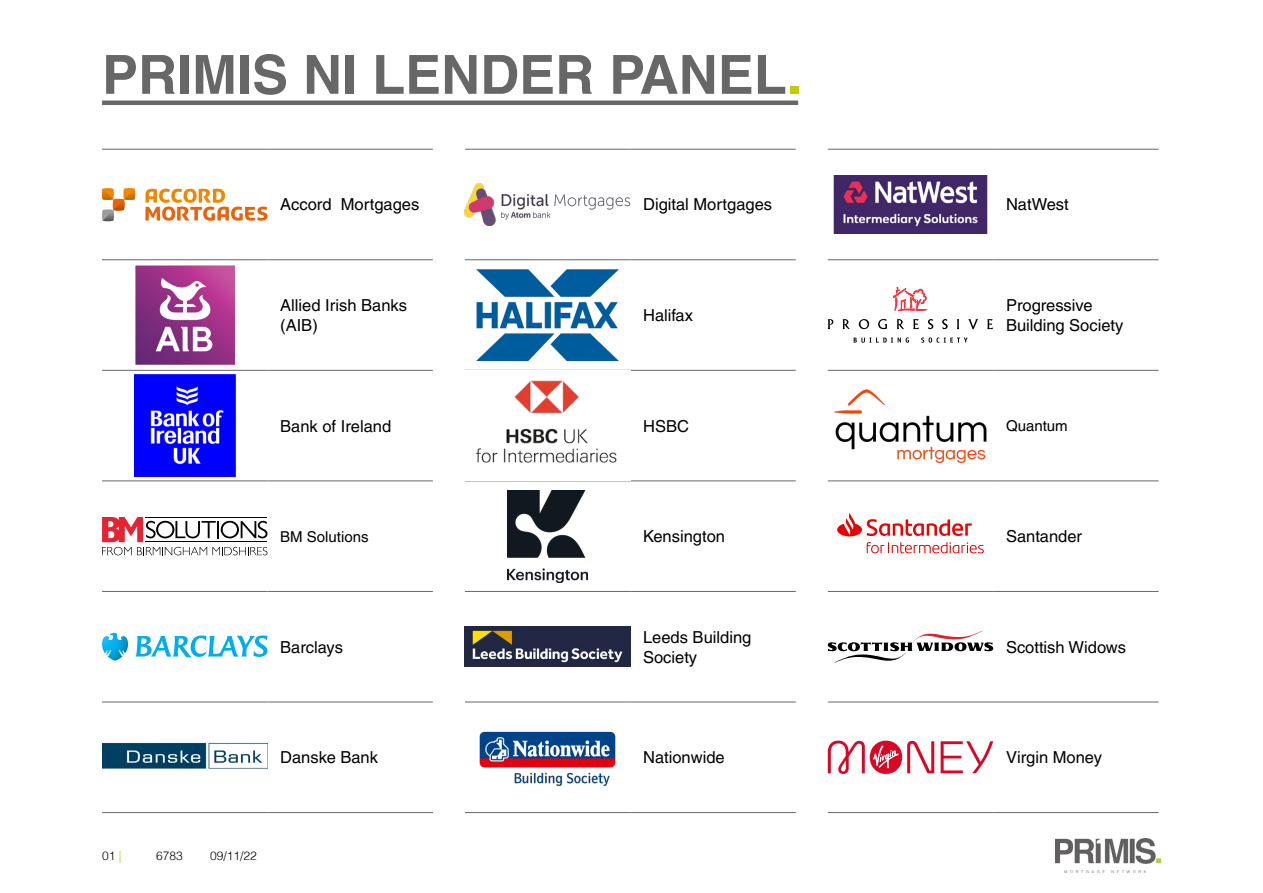
<style>
.page{position:relative;width:1263px;height:893px;background:#fff}
.page>*{position:absolute;margin:0;border:0;box-sizing:border-box;transform-origin:0 0}
.t1{font:700 54px "Helvetica LT Pro";color:#676767}
.t2{font:16.5px/19.8px "Helvetica LT Pro";color:#000}
.t3{font:15px "Helvetica LT Pro";color:#000}
.t4{font:300 12px "Helvetica";color:#000}
.s1{color:#becd00}
</style>
<div class="page">
<img style="left:1055px;top:839px;width:106px;height:34px">
<hr style="left:102px;top:149px;width:165px;height:1px;background:#676767">
<hr style="left:267px;top:149px;width:166px;height:1px;background:#676767">
<hr style="left:102px;top:480px;width:165px;height:1px;background:#676767">
<hr style="left:267px;top:480px;width:166px;height:1px;background:#676767">
<hr style="left:102px;top:702px;width:165px;height:1px;background:#676767">
<hr style="left:267px;top:702px;width:166px;height:1px;background:#676767">
<hr style="left:102px;top:812px;width:165px;height:1px;background:#676767">
<hr style="left:267px;top:812px;width:166px;height:1px;background:#676767">
<hr style="left:102px;top:591px;width:165px;height:1px;background:#676767">
<hr style="left:267px;top:591px;width:166px;height:1px;background:#676767">
<hr style="left:102px;top:259px;width:165px;height:1px;background:#676767">
<hr style="left:267px;top:259px;width:166px;height:1px;background:#676767">
<hr style="left:102px;top:370px;width:165px;height:1px;background:#676767">
<hr style="left:267px;top:370px;width:166px;height:1px;background:#676767">
<svg style="left:145px;top:189px;width:122px;height:32px"></svg>
<svg style="left:102px;top:188px;width:33px;height:33px"></svg>
<img style="left:135px;top:266px;width:99px;height:99px">
<img style="left:134px;top:375px;width:101px;height:101px">
<svg style="left:102px;top:517px;width:165px;height:38px"></svg>
<svg style="left:136px;top:635px;width:131px;height:22px"></svg>
<svg style="left:102px;top:633px;width:26px;height:28px"></svg>
<img style="left:102px;top:742px;width:165px;height:27px">
<hr style="left:465px;top:149px;width:165px;height:1px;background:#676767">
<hr style="left:630px;top:149px;width:166px;height:1px;background:#676767">
<hr style="left:465px;top:259px;width:165px;height:1px;background:#676767">
<hr style="left:630px;top:259px;width:166px;height:1px;background:#676767">
<hr style="left:465px;top:370px;width:165px;height:1px;background:#676767">
<hr style="left:630px;top:370px;width:166px;height:1px;background:#676767">
<hr style="left:465px;top:480px;width:165px;height:1px;background:#676767">
<hr style="left:630px;top:480px;width:166px;height:1px;background:#676767">
<hr style="left:465px;top:591px;width:165px;height:1px;background:#676767">
<hr style="left:630px;top:591px;width:166px;height:1px;background:#676767">
<hr style="left:465px;top:702px;width:165px;height:1px;background:#676767">
<hr style="left:630px;top:702px;width:166px;height:1px;background:#676767">
<hr style="left:465px;top:812px;width:165px;height:1px;background:#676767">
<hr style="left:630px;top:812px;width:166px;height:1px;background:#676767">
<img style="left:465px;top:184px;width:165px;height:41px">
<img style="left:476px;top:269px;width:143px;height:92px">
<img style="left:475px;top:380px;width:142px;height:83px">
<img style="left:508px;top:490px;width:80px;height:92px">
<img style="left:465px;top:626px;width:165px;height:41px">
<img style="left:479px;top:731px;width:137px;height:56px">
<hr style="left:828px;top:149px;width:165px;height:1px;background:#676767">
<hr style="left:993px;top:149px;width:166px;height:1px;background:#676767">
<hr style="left:828px;top:259px;width:165px;height:1px;background:#676767">
<hr style="left:993px;top:259px;width:166px;height:1px;background:#676767">
<hr style="left:828px;top:370px;width:165px;height:1px;background:#676767">
<hr style="left:993px;top:370px;width:166px;height:1px;background:#676767">
<hr style="left:828px;top:812px;width:165px;height:1px;background:#676767">
<hr style="left:993px;top:812px;width:166px;height:1px;background:#676767">
<hr style="left:828px;top:591px;width:165px;height:1px;background:#676767">
<hr style="left:993px;top:591px;width:166px;height:1px;background:#676767">
<hr style="left:828px;top:702px;width:165px;height:1px;background:#676767">
<hr style="left:993px;top:702px;width:166px;height:1px;background:#676767">
<hr style="left:828px;top:480px;width:165px;height:1px;background:#676767">
<hr style="left:993px;top:480px;width:166px;height:1px;background:#676767">
<img style="left:833px;top:176px;width:155px;height:57px">
<svg style="left:828px;top:319px;width:5px;height:10px"></svg>
<svg style="left:843px;top:319px;width:7px;height:10px"></svg>
<svg style="left:859px;top:319px;width:10px;height:10px"></svg>
<svg style="left:878px;top:319px;width:9px;height:10px"></svg>
<svg style="left:897px;top:319px;width:7px;height:10px"></svg>
<svg style="left:913px;top:319px;width:6px;height:10px"></svg>
<svg style="left:928px;top:319px;width:5px;height:10px"></svg>
<svg style="left:942px;top:319px;width:6px;height:10px"></svg>
<svg style="left:957px;top:319px;width:2px;height:10px"></svg>
<svg style="left:968px;top:319px;width:10px;height:10px"></svg>
<svg style="left:987px;top:319px;width:6px;height:10px"></svg>
<svg style="left:854px;top:337px;width:55px;height:6px"></svg>
<svg style="left:921px;top:337px;width:46px;height:6px"></svg>
<svg style="left:893px;top:287px;width:33px;height:24px"></svg>
<img style="left:834px;top:389px;width:153px;height:75px">
<svg style="left:837px;top:513px;width:147px;height:40px"></svg>
<svg style="left:828px;top:631px;width:165px;height:32px"></svg>
<svg style="left:941px;top:741px;width:52px;height:32px"></svg>
<svg style="left:828px;top:741px;width:106px;height:33px"></svg>
<hr style="left:102px;top:101px;width:696px;height:4px;background:#676767">
<h1 class="t1" style="left:102px;top:42px;width:701px">PRIMIS NI LENDER PANEL<span class="s1">.</span></h1>
<p class="t2" style="left:280px;top:195px;width:141px">Accord Mortgages</p>
<p class="t2" style="left:643px;top:195px;width:131px">Digital Mortgages</p>
<p class="t2" style="left:1006px;top:195px;width:64px">NatWest</p>
<p class="t2" style="left:280px;top:295px;width:128px">Allied Irish Banks (AIB)</p>
<p class="t2" style="left:643px;top:305px;width:51px">Halifax</p>
<p class="t2" style="left:1006px;top:295px;width:119px">Progressive<br>Building Society</p>
<p class="t2" style="left:280px;top:416px;width:112px">Bank of Ireland</p>
<p class="t2" style="left:643px;top:416px;width:47px">HSBC</p>
<p class="t3" style="left:1006px;top:417px;width:63px">Quantum</p>
<p class="t3" style="left:280px;top:528px;width:90px">BM Solutions</p>
<p class="t2" style="left:643px;top:526px;width:83px">Kensington</p>
<p class="t2" style="left:1006px;top:526px;width:78px">Santander</p>
<p class="t2" style="left:280px;top:637px;width:64px">Barclays</p>
<p class="t2" style="left:643px;top:627px;width:110px">Leeds Building<br>Society</p>
<p class="t2" style="left:1006px;top:637px;width:122px">Scottish Widows</p>
<p class="t2" style="left:280px;top:747px;width:99px">Danske Bank</p>
<p class="t2" style="left:643px;top:747px;width:83px">Nationwide</p>
<p class="t2" style="left:1006px;top:747px;width:97px">Virgin Money</p>
<p class="t4" style="left:102px;top:848px;width:21px">01 <span class="s1">|</span></p>
<p class="t4" style="left:156px;top:848px;width:28px">6783</p>
<p class="t4" style="left:210px;top:848px;width:48px">09/11/22</p>
</div>
